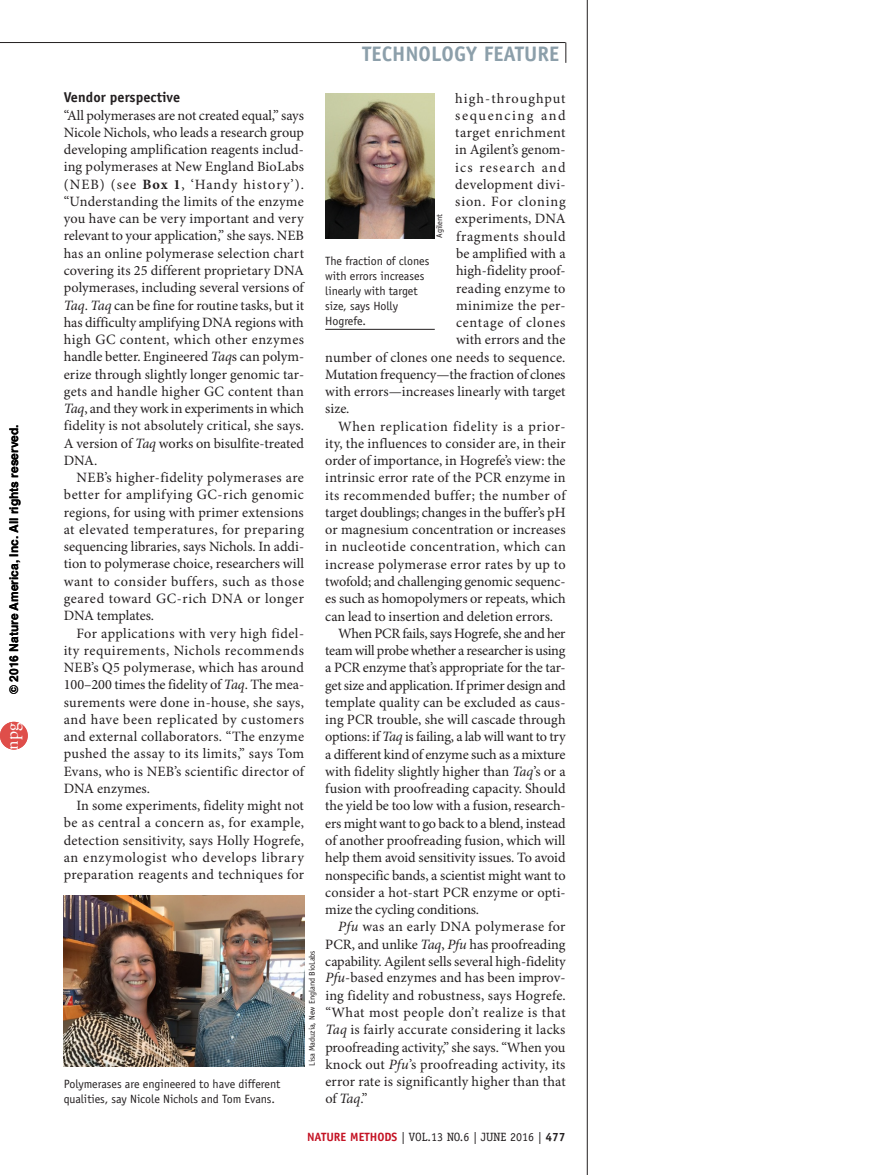
<style>
.page{position:relative;width:891px;height:1175px;background:#fff}
.page>*{position:absolute;margin:0;border:0;box-sizing:border-box;transform-origin:0 0}
.t1{font:700 21px "Officina Sans Std";color:#8c9faa}
.t2{font:18px "Adobe Garamond Pro";color:#fff}
.TEXT_indent{font:14.25px/17.2px "Minion Pro";letter-spacing:.015em;color:#231f20;text-align:justify}
.TEXT_1st{font:14.25px/17.2px "Minion Pro";color:#231f20;text-align:justify}
.TEXT_indent-2{font:14.25px "Minion Pro";letter-spacing:-.01em;color:#231f20}
.SUBHEAD{font:700 14.25px "Officina Sans Std";letter-spacing:.005em;color:#231f20}
.TEXT_indent-3{font:14.25px "Minion Pro";letter-spacing:.035em;color:#231f20}
.TEXT_indent-4{font:14.25px "Minion Pro";letter-spacing:.07em;color:#231f20}
.TEXT_indent-5{font:14.25px "Minion Pro";letter-spacing:.055em;color:#231f20}
.TEXT_indent-6{font:14.25px "Minion Pro";letter-spacing:.045em;color:#231f20}
.TEXT_indent-7{font:14.25px "Minion Pro";letter-spacing:.05em;color:#231f20}
.TEXT_indent-8{font:14.25px "Minion Pro";letter-spacing:.08em;color:#231f20}
.TEXT_indent-9{font:14.25px "Minion Pro";letter-spacing:.11em;color:#231f20}
.CAPTION_figure_rule{font:12px/15px "Officina Sans Std";color:#231f20}
.CAPTION_figure{font:12px/15px "Officina Sans Std";color:#231f20}
.t3{font:700 12px "Helvetica";color:#000}
.t4{font:12px "Officina Serif Std";color:#231f20}
.CAPTION_photo_credit{font:8.25px "Officina Sans Std";letter-spacing:-.005em;color:#231f20}
.s1{font-family:"Arial"}
.s2{font-weight:700}
.s3{font-style:italic}
.s4{font-family:"Officina Sans Std";font-weight:700;color:#c41324}
.s5{font-family:"Officina Sans Std";font-weight:700}
</style>
<div class="page">
<hr style="left:0;top:42px;width:566px;height:1px;background:#231f20">
<svg style="left:566px;top:43px;width:1px;height:20px"></svg>
<hr style="left:587px;top:0;width:1px;height:1174px;background:#231f20">
<img style="left:64px;top:895px;width:240px;height:171px">
<hr style="left:325px;top:329px;width:110px;height:1px;background:#231f20">
<img style="left:325px;top:93px;width:109px;height:145px">
<div style="left:0;top:722px;width:28px;height:27px;background:#df4e4a;border-radius:50%"></div>
<p class="t3" style="left:4px;top:693px;width:271px;rotate:-90deg">© 201<span class="s1">6</span> Nature America, Inc. All rights reserved.</p>
<p class="t2" style="left:1px;top:749px;width:28px;rotate:-90deg">npg</p>
<h1 class="t1" style="left:362px;top:41px;width:199px">TECHNOLOGY FEATURE</h1>
<p class="SUBHEAD" style="left:64px;top:89px;width:118px">Vendor perspective</p>
<p class="TEXT_1st" style="left:64px;top:107px;width:242px">“All polymerases are not created equal,” says Nicole Nichols, who leads a research group developing amplification reagents includ&shy;ing polymerases at New England BioLabs (NEB) (see <span class="s2">Box 1</span>, ‘Handy history’). “Understanding the limits of the enzyme you have can be very important and very relevant to your application,” she says. NEB has an online polymerase selection chart covering its 25 different proprietary DNA polymerases, including several versions of <span class="s3">Taq</span>. <span class="s3">Taq</span> can be fine for routine tasks, but it has difficulty amplifying DNA regions with high GC content, which other enzymes handle better. Engineered <span class="s3">Taq</span>s can polym&shy;erize through slightly longer genomic tar&shy;gets and handle higher GC content than <span class="s3">Taq</span>, and they work in experiments in which fidelity is not absolutely critical, she says.<br>A version of <span class="s3">Taq</span> works on bisulfite-treated DNA.</p>
<p class="TEXT_indent" style="left:64px;top:469px;width:242px;text-indent:13px">NEB’s higher-fidelity polymerases are better for amplifying GC-rich genomic regions, for using with primer extensions at elevated temperatures, for preparing sequencing libraries, says Nichols. In addi&shy;tion to polymerase choice, researchers will want to consider buffers, such as those geared toward GC-rich DNA or longer DNA templates.</p>
<p class="TEXT_indent" style="left:64px;top:625px;width:242px;text-indent:13px">For applications with very high fidel&shy;ity requirements, Nichols recommends NEB’s Q5 polymerase, which has around 100–200 times the fidelity of <span class="s3">Taq</span>. The mea&shy;surements were done in-house, she says, and have been replicated by customers and external collaborators. “The enzyme pushed the assay to its limits,” says Tom Evans, who is NEB’s scientific director of DNA enzymes.</p>
<p class="TEXT_indent" style="left:64px;top:797px;width:242px;text-indent:13px">In some experiments, fidelity might not be as central a concern as, for example, detection sensitivity, says Holly Hogrefe, an enzymologist who develops library preparation reagents and techniques for</p>
<p class="CAPTION_figure" style="left:64px;top:1076px;width:218px">Polymerases are engineered to have different qualities, say Nicole Nichols and Tom Evans.</p>
<p class="CAPTION_photo_credit" style="left:307px;top:1066px;width:117px;rotate:-90deg">Lisa Maduzia, New England BioLabs</p>
<p class="TEXT_indent-4" style="left:455px;top:90px;width:112px">high-throughput</p>
<p class="TEXT_indent-9" style="left:455px;top:107px;width:112px">sequencing and</p>
<p class="TEXT_indent-3" style="left:455px;top:124px;width:112px">target enrichment</p>
<p class="TEXT_indent" style="left:455px;top:142px;width:112px">in Agilent’s genom-</p>
<p class="TEXT_indent-8" style="left:455px;top:159px;width:112px">ics research and</p>
<p class="TEXT_indent" style="left:455px;top:176px;width:112px">development divi-</p>
<p class="TEXT_indent-5" style="left:455px;top:193px;width:112px">sion. For cloning</p>
<p class="TEXT_indent" style="left:455px;top:211px;width:112px">experiments, DNA</p>
<p class="TEXT_indent-6" style="left:456px;top:228px;width:111px">fragments should</p>
<p class="TEXT_indent" style="left:456px;top:245px;width:111px">be amplified with a</p>
<p class="TEXT_indent" style="left:456px;top:263px;width:111px">high-fidelity proof-</p>
<p class="TEXT_indent" style="left:456px;top:280px;width:111px">reading enzyme to</p>
<p class="TEXT_indent" style="left:456px;top:297px;width:111px">minimize the per-</p>
<p class="TEXT_indent-7" style="left:456px;top:314px;width:111px">centage of clones</p>
<p class="TEXT_indent" style="left:456px;top:332px;width:111px">with errors and the</p>
<p class="TEXT_indent" style="left:325px;top:349px;width:242px">number of clones one needs to sequence.</p>
<p class="TEXT_indent-2" style="left:325px;top:366px;width:242px">Mutation frequency—the fraction of clones</p>
<p class="TEXT_indent" style="left:325px;top:383px;width:242px">with errors—increases linearly with target</p>
<p class="TEXT_indent" style="left:325px;top:401px;width:26px">size.</p>
<p class="TEXT_indent" style="left:325px;top:418px;width:242px;text-indent:13px">When replication fidelity is a prior&shy;ity, the influences to consider are, in their order of importance, in Hogrefe’s view: the intrinsic error rate of the PCR enzyme in its recommended buffer; the number of target doublings; changes in the buffer’s pH or magnesium concentration or increases in nucleotide concentration, which can increase polymerase error rates by up to twofold; and challenging genomic sequenc&shy;es such as homopolymers or repeats, which can lead to insertion and deletion errors.</p>
<p class="TEXT_indent" style="left:325px;top:625px;width:242px;text-indent:13px">When PCR fails, says Hogrefe, she and her team will probe whether a researcher is using a PCR enzyme that’s appropriate for the tar&shy;get size and application. If primer design and template quality can be excluded as caus&shy;ing PCR trouble, she will cascade through options: if <span class="s3">Taq</span> is failing, a lab will want to try a different kind of enzyme such as a mixture with fidelity slightly higher than <span class="s3">Taq</span>’s or a fusion with proofreading capacity. Should the yield be too low with a fusion, research&shy;ers might want to go back to a blend, instead of another proofreading fusion, which will help them avoid sensitivity issues. To avoid nonspecific bands, a scientist might want to consider a hot-start PCR enzyme or opti&shy;mize the cycling conditions.</p>
<p class="TEXT_indent" style="left:325px;top:918px;width:242px;text-indent:13px"><span class="s3">Pfu</span> was an early DNA polymerase for PCR, and unlike <span class="s3">Taq</span>, <span class="s3">Pfu</span> has proofreading capability. Agilent sells several high-fidelity <span class="s3">Pfu</span>-based enzymes and has been improv&shy;ing fidelity and robustness, says Hogrefe. “What most people don’t realize is that <span class="s3">Taq</span> is fairly accurate considering it lacks proofreading activity,” she says. “When you knock out <span class="s3">Pfu</span>’s proofreading activity, its error rate is significantly higher than that of <span class="s3">Taq</span>.”</p>
<p class="CAPTION_photo_credit" style="left:435px;top:238px;width:25px;rotate:-90deg">Agilent</p>
<p class="CAPTION_figure_rule" style="left:325px;top:253px;width:106px">The fraction of clones with errors increases linearly with target size, says Holly<br>Hogrefe.</p>
<p class="t4" style="left:307px;top:1130px;width:260px"><span class="s4">NATURE METHODS</span> | VOL.13 NO.6 | JUNE 2016 | <span class="s5">477</span></p>
</div>
